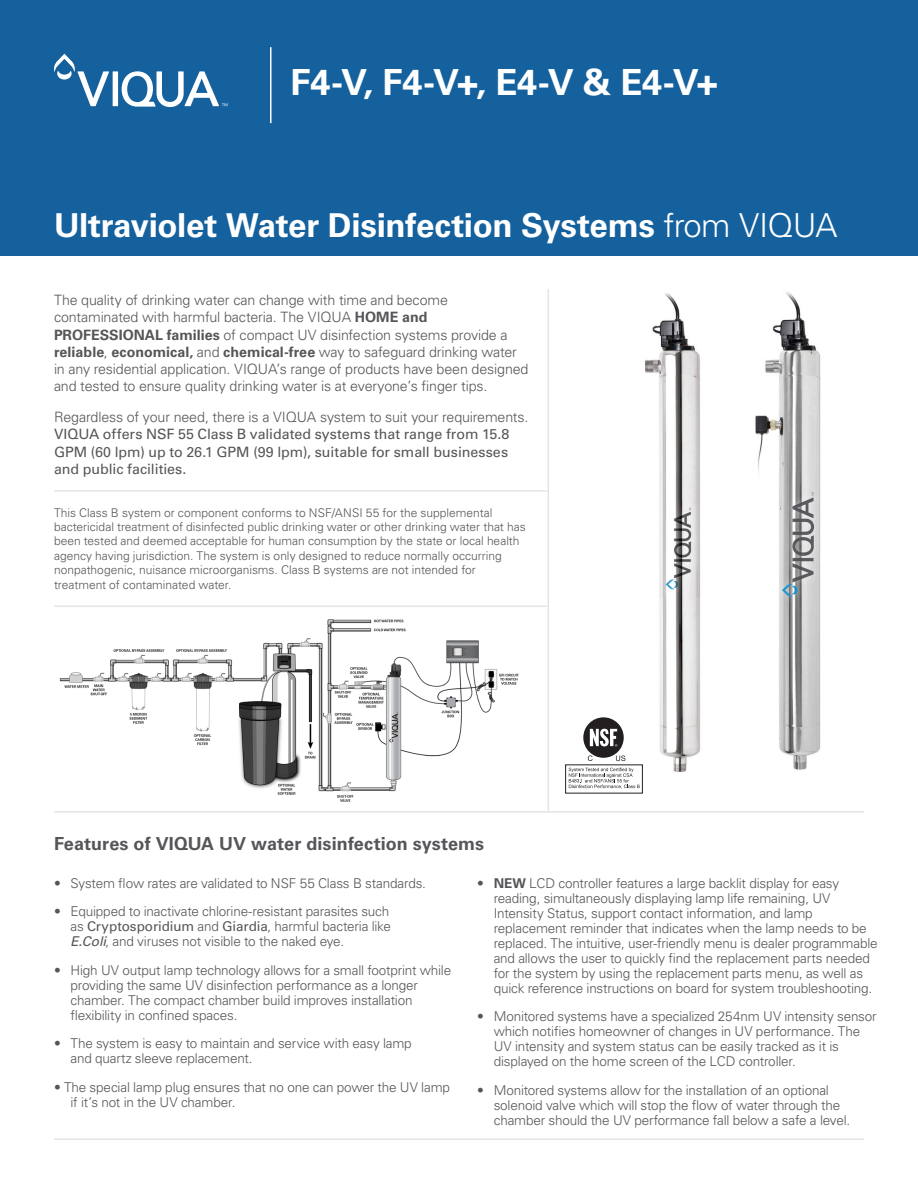
<style>
.page{position:relative;width:918px;height:1188px;background:#fff}
.page>*{position:absolute;margin:0;border:0;box-sizing:border-box;transform-origin:0 0}
.t1{font:700 36px "Univers LT Std";letter-spacing:-.005em;color:#fff}
.t2{font:700 33px "Univers LT Std";letter-spacing:-.01em;color:#fff}
.t3{font:700 18px "Univers LT Std";letter-spacing:.005em;color:#555659}
.t4{font:300 14.25px/17.2px "Univers LT Std";letter-spacing:-.01em;color:#555659}
.t5{font:14.25px/17.2px "Univers LT Std";color:#555659}
.t6{font:300 13.5px/15px "Univers LT Std";letter-spacing:-.015em;color:#555659}
.t7{font:300 12px/14.4px "Univers LT Std";color:#555659}
.s1{font-weight:300}
.s2{font-weight:700}
.s3{font-weight:400}
.s4{font-weight:400;font-style:italic}
</style>
<div class="page">
<img style="left:755px;top:292px;width:66px;height:478px">
<img style="left:623px;top:293px;width:77px;height:479px">
<img style="left:59px;top:619px;width:460px;height:183px">
<div style="left:0;top:0;width:918px;height:256px;background:#15619d"></div>
<hr style="left:54px;top:811px;width:810px;height:2px;background:#e4e5e7">
<hr style="left:54px;top:1138px;width:810px;height:2px;background:#e4e5e7">
<hr style="left:548px;top:289px;width:1px;height:522px;background:#e4e5e7">
<svg style="left:54px;top:54px;width:55px;height:52px"></svg>
<div style="left:113px;top:71px;width:5px;height:35px;background:#fff"></div>
<svg style="left:122px;top:71px;width:106px;height:36px"></svg>
<hr style="left:270px;top:47px;width:2px;height:76px;background:#fff">
<hr style="left:54px;top:490px;width:494px;height:2px;background:#e4e5e7">
<hr style="left:54px;top:605px;width:494px;height:2px;background:#e4e5e7">
<svg style="left:588px;top:755px;width:5px;height:6px"></svg>
<svg style="left:616px;top:756px;width:9px;height:5px"></svg>
<div style="left:583px;top:717px;width:41px;height:41px;background:#231f20;border-radius:50%"></div>
<svg style="left:590px;top:729px;width:27px;height:18px"></svg>
<svg style="left:569px;top:768px;width:71px;height:21px"></svg>
<p class="t1" style="left:291px;top:61px;width:429px">F4-V, F4-V+, E4-V &amp; E4-V+</p>
<p class="t2" style="left:54px;top:206px;width:785px">Ultraviolet Water Disinfection Systems <span class="s1">from VIQUA</span></p>
<p class="t4" style="left:54px;top:291px;width:476px">The quality of drinking water can change with time and become contaminated with harmful bacteria. The VIQUA <span class="s2">HOME and PROFESSIONAL families</span> of compact UV disinfection systems provide a <span class="s2">reliable</span>, <span class="s2">economical,</span> and <span class="s2">chemical-free</span> way to safeguard drinking water in any residential application. VIQUA’s range of products have been designed and tested to ensure quality drinking water is at everyone’s finger tips.</p>
<p class="t5" style="left:54px;top:408px;width:476px"><span class="s1">Regardless of your need, there is a VIQUA system to suit your requirements.<br></span>VIQUA offers NSF 55 Class B validated systems that range from 15.8<br>GPM (60 lpm) up to 26.1 GPM (99 lpm), suitable for small businesses and public facilities.</p>
<p class="t7" style="left:54px;top:505px;width:440px">This Class B system or component conforms to NSF/ANSI 55 for the supplemental</p>
<p class="t7" style="left:54px;top:519px;width:473px">bactericidal treatment of disinfected public drinking water or other drinking water that has</p>
<p class="t7" style="left:54px;top:534px;width:467px">been tested and deemed acceptable for human consumption by the state or local health</p>
<p class="t7" style="left:54px;top:548px;width:449px">agency having jurisdiction. The system is only designed to reduce normally occurring nonpathogenic, nuisance microorganisms. Class B systems are not intended for treatment of contaminated water.</p>
<p class="t3" style="left:54px;top:834px;width:432px">Features of VIQUA UV water disinfection systems</p>
<p class="t6" style="left:54px;top:876px;width:374px">• System flow rates are validated to NSF 55 Class B standards.</p>
<p class="t6" style="left:70px;top:904px;width:322px;text-align:justify;text-indent:-16px">• Equipped to inactivate chlorine-resistant parasites such as <span class="s3">Cryptosporidium</span> and <span class="s3">Giardia</span>, harmful bacteria like <span class="s4">E.Coli</span>, and viruses not visible to the naked eye.</p>
<p class="t6" style="left:70px;top:963px;width:382px;text-indent:-16px">• High UV output lamp technology allows for a small footprint while providing the same UV disinfection performance as a longer chamber. The compact chamber build improves installation flexibility in confined spaces.</p>
<p class="t6" style="left:70px;top:1036px;width:343px;text-indent:-16px">• The system is easy to maintain and service with easy lamp and quartz sleeve replacement.</p>
<p class="t6" style="left:70px;top:1080px;width:381px;text-indent:-16px">• The special lamp plug ensures that no one can power the UV lamp if it’s not in the UV chamber.</p>
<p class="t6" style="left:494px;top:876px;width:386px;text-indent:-16px">• <span class="s2">NEW</span> LCD controller features a large backlit display for easy reading, simultaneously displaying lamp life remaining, UV Intensity Status, support contact information, and lamp replacement reminder that indicates when the lamp needs to be replaced. The intuitive, user-friendly menu is dealer programmable and allows the user to quickly find the replacement parts needed for the system by using the replacement parts menu, as well as quick reference instructions on board for system troubleshooting.</p>
<p class="t6" style="left:494px;top:1009px;width:384px;text-indent:-16px">• Monitored systems have a specialized 254nm UV intensity sensor which notifies homeowner of changes in UV performance. The UV intensity and system status can be easily tracked as it is displayed on the home screen of the LCD controller.</p>
<p class="t6" style="left:494px;top:1083px;width:358px;text-indent:-16px">• Monitored systems allow for the installation of an optional solenoid valve which will stop the flow of water through the chamber should the UV performance fall below a safe a level.</p>
</div>
